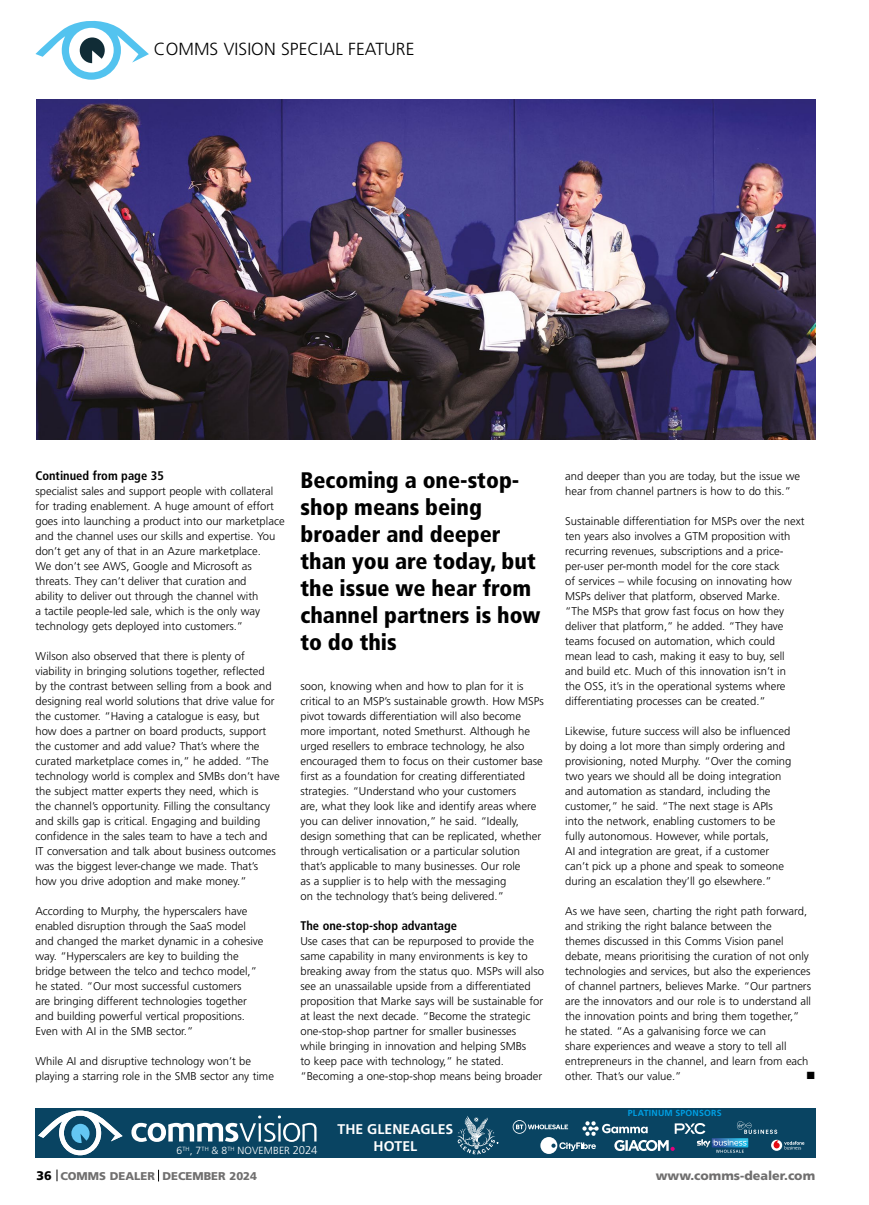
<style>
.page{position:relative;width:869px;height:1205px;background:#fff}
.page>*{position:absolute;margin:0;border:0;box-sizing:border-box;transform-origin:0 0}
.t1{font:900 condensed 22.5px/27px "Frutiger";color:#000}
.t2{font:300 17.5px "Frutiger";letter-spacing:.005em;color:#000}
.t3{font:700 14px "Frutiger LT Std";letter-spacing:.005em;color:#fff}
.t4{font:700 condensed 12.5px "Frutiger";color:#000}
.t5{font:900 12.5px "Frutiger";color:#706f6f}
.t6{font:12.5px "Wingdings";color:#000}
.t7{font:300 11.25px/15px "Frutiger";color:#000}
.t8{font:900 11.25px "Frutiger";color:#706f6f}
.t9{font:300 10.38px "Frutiger";letter-spacing:.015em;color:#fff}
.t10{font:700 8.75px "Frutiger LT Std";letter-spacing:.025em;color:#009fe3}
.s1{font-size:11.25px}
.s2{font-size:12.5px;color:#000}
</style>
<div class="page">
<svg style="left:57px;top:1169px;width:1px;height:12px"></svg>
<svg style="left:35px;top:21px;width:114px;height:59px"></svg>
<img style="left:37px;top:99px;width:778px;height:340px">
<div style="left:35px;top:1108px;width:780px;height:50px;background:#094462"></div>
<svg style="left:38px;top:1110px;width:84px;height:45px"></svg>
<svg style="left:131px;top:1115px;width:185px;height:27px"></svg>
<svg style="left:457px;top:1116px;width:41px;height:38px"></svg>
<svg style="left:512px;top:1120px;width:292px;height:34px"></svg>
<h2 class="t2" style="left:154px;top:39px;width:262px">COMMS VISION SPECIAL FEATURE</h2>
<p class="t4" style="left:35px;top:468px;width:130px">Continued from page 35</p>
<p class="t7" style="left:35px;top:484px;width:250px">specialist sales and support people with collateral for trading enablement. A huge amount of effort goes into launching a product into our marketplace and the channel uses our skills and expertise. You don’t get any of that in an Azure marketplace.<br>We don’t see AWS, Google and Microsoft as threats. They can’t deliver that curation and<br>ability to deliver out through the channel with<br>a tactile people-led sale, which is the only way technology gets deployed into customers.”</p>
<p class="t7" style="left:35px;top:649px;width:245px">Wilson also observed that there is plenty of viability in bringing solutions together, reflected<br>by the contrast between selling from a book and designing real world solutions that drive value for the customer. “Having a catalogue is easy, but how does a partner on board products, support the customer and add value? That’s where the curated marketplace comes in,” he added. “The technology world is complex and SMBs don’t have the subject matter experts they need, which is<br>the channel’s opportunity. Filling the consultancy and skills gap is critical. Engaging and building confidence in the sales team to have a tech and<br>IT conversation and talk about business outcomes was the biggest lever-change we made. That’s how you drive adoption and make money.”</p>
<p class="t7" style="left:35px;top:904px;width:229px">According to Murphy, the hyperscalers have enabled disruption through the SaaS model and changed the market dynamic in a cohesive way. “Hyperscalers are key to building the bridge between the telco and techco model,” he stated. “Our most successful customers<br>are bringing different technologies together and building powerful vertical propositions.<br>Even with AI in the SMB sector.”</p>
<p class="t7" style="left:35px;top:1053px;width:240px">While AI and disruptive technology won’t be playing a starring role in the SMB sector any time</p>
<h1 class="t1" style="left:300px;top:467px;width:241px">Becoming a one-stop&shy;shop means being broader and deeper than you are today, but the issue we hear from channel partners is how to do this</h1>
<p class="t7" style="left:565px;top:469px;width:236px">and deeper than you are today, but the issue we hear from channel partners is how to do this.”</p>
<p class="t7" style="left:565px;top:514px;width:240px">Sustainable differentiation for MSPs over the next ten years also involves a GTM proposition with recurring revenues, subscriptions and a price&shy;per-user per-month model for the core stack<br>of services – while focusing on innovating how MSPs deliver that platform, observed Marke. “The MSPs that grow fast focus on how they deliver that platform,” he added. “They have teams focused on automation, which could mean lead to cash, making it easy to buy, sell and build etc. Much of this innovation isn’t in<br>the OSS, it’s in the operational systems where differentiating processes can be created.”</p>
<p class="t7" style="left:565px;top:724px;width:228px">Likewise, future success will also be influenced by doing a lot more than simply ordering and provisioning, noted Murphy. “Over the coming two years we should all be doing integration and automation as standard, including the customer,” he said. “The next stage is APIs into the network, enabling customers to be fully autonomous. However, while portals,<br>AI and integration are great, if a customer can’t pick up a phone and speak to someone during an escalation they’ll go elsewhere.”</p>
<p class="t7" style="left:565px;top:904px;width:247px">As we have seen, charting the right path forward, and striking the right balance between the<br>themes discussed in this Comms Vision panel debate, means prioritising the curation of not only technologies and services, but also the experiences of channel partners, believes Marke. “Our partners are the innovators and our role is to understand all the innovation points and bring them together,” he stated. “As a galvanising force we can<br>share experiences and weave a story to tell all entrepreneurs in the channel, and learn from each other. That’s our value.”</p>
<p class="t7" style="left:300px;top:678px;width:245px">soon, knowing when and how to plan for it is critical to an MSP’s sustainable growth. How MSPs pivot towards differentiation will also become more important, noted Smethurst. Although he urged resellers to embrace technology, he also encouraged them to focus on their customer base first as a foundation for creating differentiated strategies. “Understand who your customers<br>are, what they look like and identify areas where you can deliver innovation,” he said. “Ideally, design something that can be replicated, whether through verticalisation or a particular solution that’s applicable to many businesses. Our role<br>as a supplier is to help with the messaging<br>on the technology that’s being delivered.”</p>
<p class="t4" style="left:300px;top:918px;width:158px">The one-stop-shop advantage</p>
<p class="t7" style="left:300px;top:934px;width:245px">Use cases that can be repurposed to provide the same capability in many environments is key to breaking away from the status quo. MSPs will also see an unassailable upside from a differentiated proposition that Marke says will be sustainable for at least the next decade. “Become the strategic one-stop-shop partner for smaller businesses while bringing in innovation and helping SMBs<br>to keep pace with technology,” he stated. “Becoming a one-stop-shop means being broader</p>
<p class="t6" style="left:805px;top:1069px;width:11px">■</p>
<p class="t3" style="left:337px;top:1121px;width:117px">THE GLENEAGLES</p>
<p class="t10" style="left:627px;top:1108px;width:95px">PLATINUM SPONSORS</p>
<p class="t9" style="left:176px;top:1144px;width:142px">6<sup>TH</sup>, 7<sup>TH</sup> &amp; 8<sup>TH</sup> NOVEMBER <span class="s1">2024</span></p>
<p class="t3" style="left:373px;top:1138px;width:45px">HOTEL</p>
<p class="t8" style="left:37px;top:1169px;width:222px"><span class="s2">36</span> COMMS DEALER DECEMBER 2024</p>
<p class="t5" style="left:655px;top:1168px;width:161px">www.comms-dealer.com</p>
</div>
